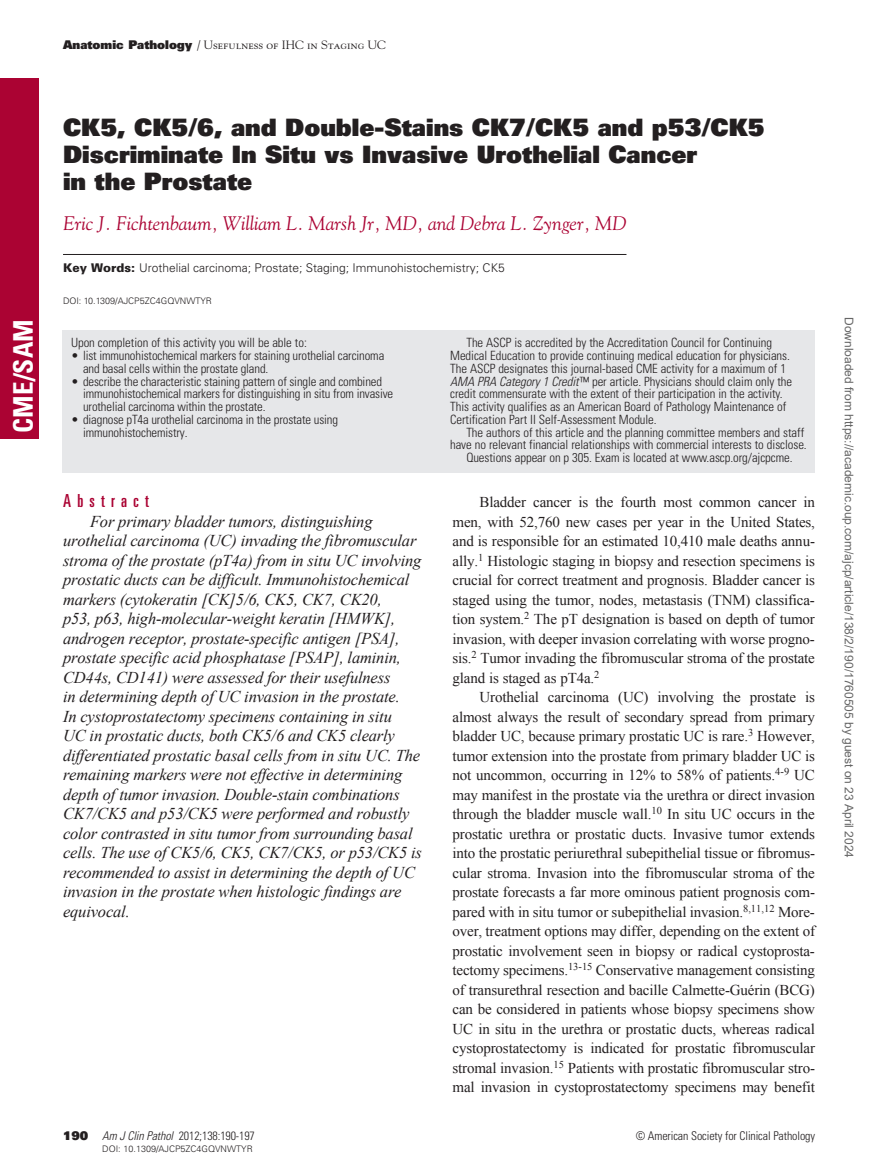
<style>
.page{position:relative;width:878px;height:1175px;background:#fff}
.page>*{position:absolute;margin:0;border:0;box-sizing:border-box;transform-origin:0 0}
.t1{font:700 condensed 27px "Univers LT Std";letter-spacing:.005em;color:#fff}
.t2{font:24px/27px "Univers LT Std X Black";color:#231f20}
.t3{font:italic 19.5px "Goudy Std";color:#ab0333}
.t4{font:ultra-condensed 18px "Univers LT Std";letter-spacing:.35em;color:#ab0333}
.t5{font:italic 16.5px/19.5px "Times New Roman";letter-spacing:-.01em;color:#231f20}
.t6{font:15px/19.5px "Times New Roman";letter-spacing:-.01em;color:#231f20;text-align:justify}
.t7{font:300 condensed 12.75px/12.8px "Univers LT Std";letter-spacing:-.005em;color:#231f20}
.t8{font:12px "Arial";color:#666}
.t9{font:300 12px "Univers LT Std";color:#231f20}
.t10{font:300 condensed 12px "Univers LT Std";letter-spacing:-.01em;color:#231f20}
.t11{font:12px "Goudy Std";color:#231f20}
.t12{font:300 9px "Univers LT Std";color:#231f20}
.s1{font-family:"Univers LT Std X Black"}
.s2{font-weight:900}
.s3{font-family:"Univers LT Std X Black";font-weight:400;font-stretch:normal}
.s4{font-style:italic}
.s5{font-family:"Univers LT Std X Black";font-weight:400;font-size:12px;color:#fff}
</style>
<div class="page">
<div style="left:0;top:78px;width:38px;height:360px;background:#ab0333"></div>
<hr style="left:63px;top:254px;width:563px;height:1px;background:#231f20">
<div style="left:63px;top:330px;width:751px;height:143px;background:#e6e7e9"></div>
<p class="t11" style="left:63px;top:38px;width:324px"><span class="s1">Anatomic Pathology</span> / Usefulness of IHC in Staging UC</p>
<h1 class="t1" style="left:7px;top:433px;width:115px;rotate:-90deg">CME/SAM</h1>
<h2 class="t2" style="left:63px;top:113px;width:703px">CK5, CK5/6, and Double-Stains CK7/CK5 and p53/CK5<br>Discriminate In Situ vs Invasive Urothelial Cancer<br>in the Prostate</h2>
<h3 class="t3" style="left:63px;top:211px;width:565px">Eric J. Fichtenbaum, William L. Marsh Jr, MD, and Debra L. Zynger, MD</h3>
<p class="t9" style="left:63px;top:261px;width:443px"><span class="s2">Key Words:</span> Urothelial carcinoma; Prostate; Staging; Immunohistochemistry; CK5</p>
<p class="t12" style="left:63px;top:295px;width:150px">DOI: 10.1309/AJCP5ZC4GQVNWTYR</p>
<p class="t7" style="left:71px;top:336px;width:237px">Upon completion of this activity you will be able to:</p>
<p class="t7" style="left:83px;top:349px;width:303px;text-indent:-12px">• list immunohistochemical markers for staining urothelial carcinoma and basal cells within the prostate gland.</p>
<p class="t7" style="left:83px;top:375px;width:312px;text-indent:-12px">• describe the characteristic staining pattern of single and combined immunohistochemical markers for distinguishing in situ from invasive urothelial carcinoma within the prostate.</p>
<p class="t7" style="left:83px;top:413px;width:256px;text-indent:-12px">• diagnose pT4a urothelial carcinoma in the prostate using immunohistochemistry.</p>
<p class="t4" style="left:63px;top:490px;width:87px">Abstract</p>
<p class="t5" style="left:63px;top:511px;width:360px;text-indent:27px">For primary bladder tumors, distinguishing urothelial carcinoma (UC) invading the fibromuscular stroma of the prostate (pT4a) from in situ UC involving prostatic ducts can be difficult. Immunohistochemical markers (cytokeratin [CK]5/6, CK5, CK7, CK20,<br>p53, p63, high-molecular-weight keratin [HMWK], androgen receptor, prostate-specific antigen [PSA], prostate specific acid phosphatase [PSAP], laminin, CD44s, CD141) were assessed for their usefulness<br>in determining depth of UC invasion in the prostate.<br>In cystoprostatectomy specimens containing in situ<br>UC in prostatic ducts, both CK5/6 and CK5 clearly differentiated prostatic basal cells from in situ UC. The remaining markers were not effective in determining depth of tumor invasion. Double-stain combinations CK7/CK5 and p53/CK5 were performed and robustly color contrasted in situ tumor from surrounding basal cells. The use of CK5/6, CK5, CK7/CK5, or p53/CK5 is recommended to assist in determining the depth of UC invasion in the prostate when histologic findings are equivocal.</p>
<p class="t10" style="left:63px;top:1128px;width:193px"><span class="s3">190</span> <span class="s4">Am J Clin Pathol</span> 2012;138:190-197</p>
<p class="t12" style="left:63px;top:1143px;width:191px"><span class="s5">190</span> DOI: 10.1309/AJCP5ZC4GQVNWTYR</p>
<p class="t7" style="left:450px;top:336px;width:343px;text-indent:16px">The ASCP is accredited by the Accreditation Council for Continuing Medical Education to provide continuing medical education for physicians.<br>The ASCP designates this journal-based CME activity for a maximum of 1<br><span class="s4">AMA PRA Category 1 Credit</span> ™ per article. Physicians should claim only the credit commensurate with the extent of their participation in the activity.<br>This activity qualifies as an American Board of Pathology Maintenance of Certification Part II Self-Assessment Module.</p>
<p class="t7" style="left:466px;top:426px;width:339px">The authors of this article and the planning committee members and staff</p>
<p class="t7" style="left:450px;top:438px;width:358px">have no relevant financial relationships with commercial interests to disclose.</p>
<p class="t7" style="left:466px;top:451px;width:328px">Questions appear on p 305. Exam is located at www.ascp.org/ajcpcme.</p>
<p class="t6" style="left:452px;top:492px;width:364px;text-indent:27px">Bladder cancer is the fourth most common cancer in men, with 52,760 new cases per year in the United States, and is responsible for an estimated 10,410 male deaths annu&shy;ally.<sup>1</sup> Histologic staging in biopsy and resection specimens is crucial for correct treatment and prognosis. Bladder cancer is staged using the tumor, nodes, metastasis (TNM) classifica&shy;tion system.<sup>2</sup> The pT designation is based on depth of tumor invasion, with deeper invasion correlating with worse progno&shy;sis.<sup>2</sup> Tumor invading the fibromuscular stroma of the prostate gland is staged as pT4a.<sup>2</sup></p>
<p class="t6" style="left:452px;top:687px;width:364px;text-indent:27px">Urothelial carcinoma (UC) involving the prostate is almost always the result of secondary spread from primary bladder UC, because primary prostatic UC is rare.<sup>3</sup> However, tumor extension into the prostate from primary bladder UC is not uncommon, occurring in 12% to 58% of patients.<sup>4-9</sup> UC may manifest in the prostate via the urethra or direct invasion through the bladder muscle wall.<sup>10</sup> In situ UC occurs in the prostatic urethra or prostatic ducts. Invasive tumor extends into the prostatic periurethral subepithelial tissue or fibromus&shy;cular stroma. Invasion into the fibromuscular stroma of the prostate forecasts a far more ominous patient prognosis com&shy;pared with in situ tumor or subepithelial invasion.<sup>8,11,12</sup> More&shy;over, treatment options may differ, depending on the extent of prostatic involvement seen in biopsy or radical cystoprosta&shy;tectomy specimens.<sup>13-15</sup> Conservative management consisting of transurethral resection and bacille Calmette-Guérin (BCG) can be considered in patients whose biopsy specimens show UC in situ in the urethra or prostatic ducts, whereas radical cystoprostatectomy is indicated for prostatic fibromuscular stromal invasion.<sup>15</sup> Patients with prostatic fibromuscular stro&shy;mal invasion in cystoprostatectomy specimens may benefit</p>
<p class="t10" style="left:635px;top:1128px;width:181px">© American Society for Clinical Pathology</p>
<p class="t8" style="left:853px;top:317px;width:542px;rotate:90deg">Downloaded from https://academic.oup.com/ajcp/article/138/2/190/1760505 by guest on 23 April 2024</p>
</div>
